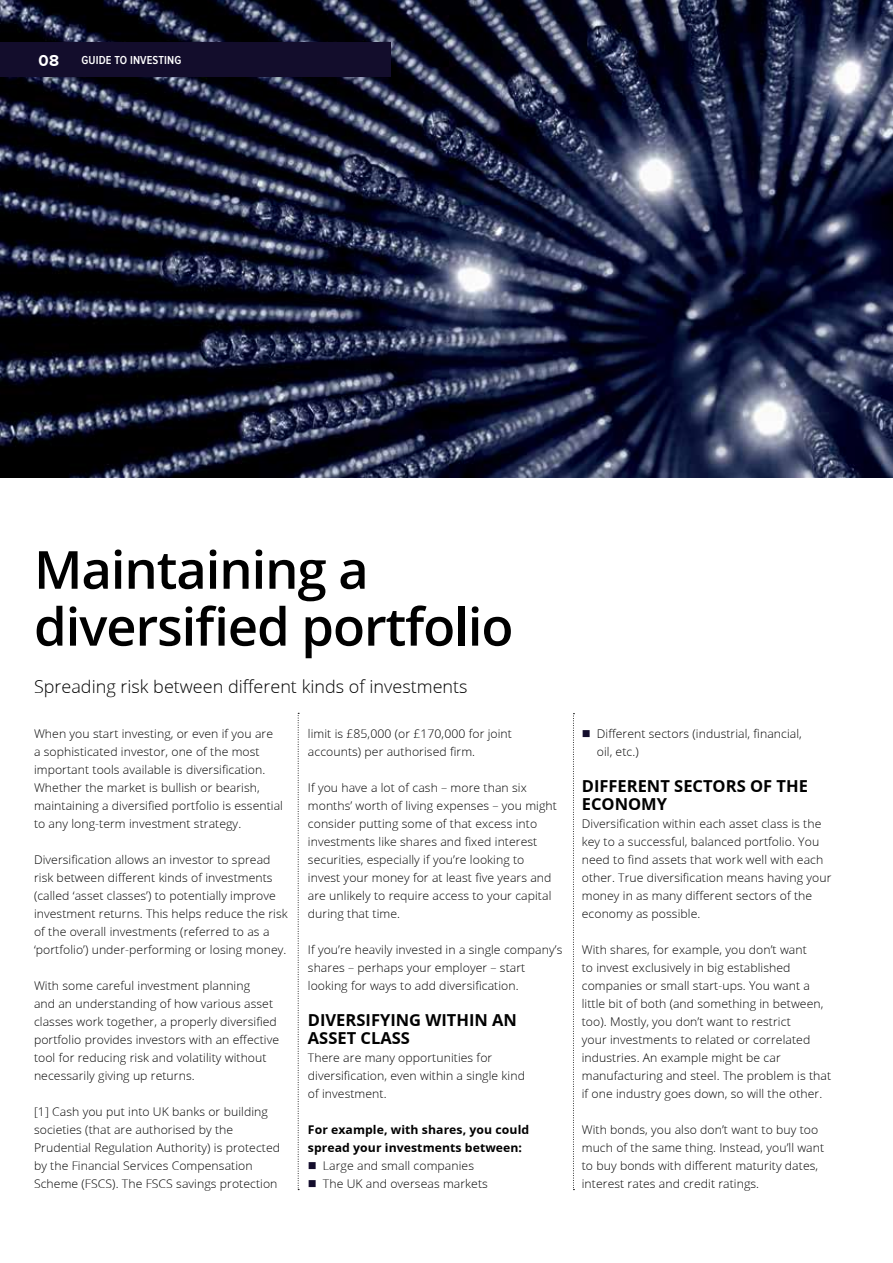
<style>
.page{position:relative;width:893px;height:1263px;background:#fff}
.page>*{position:absolute;margin:0;border:0;box-sizing:border-box;transform-origin:0 0}
.t1{font:600 52.5px/56.8px "Open Sans";letter-spacing:-.02em;color:#000}
.t2{font:300 18px "Open Sans";color:#000}
.t3{font:700 16.5px/18px "Open Sans";color:#000}
.t4{font:700 16.5px "Proxima Nova";color:#fff}
.t5{font:300 12px/18px "Open Sans";letter-spacing:.005em;color:#000}
.t6{font:700 12px/18px "Open Sans";letter-spacing:.005em;color:#000}
.t7{font:600 12px "Proxima Nova Cond";letter-spacing:.01em;color:#fff}
.s1{color:#130d2c}
</style>
<div class="page">
<img style="left:0;top:0;width:893px;height:477px">
<div style="left:0;top:42px;width:390px;height:34px;background:#130d2c"></div>
<svg style="left:298px;top:713px;width:1px;height:477px"></svg>
<svg style="left:573px;top:713px;width:1px;height:477px"></svg>
<h3 class="t4" style="left:39px;top:51px;width:22px">08</h3>
<p class="t7" style="left:82px;top:55px;width:101px">GUIDE TO INVESTING</p>
<h1 class="t1" style="left:34px;top:541px;width:481px">Maintaining a diversified portfolio</h1>
<h2 class="t2" style="left:34px;top:674px;width:435px">Spreading risk between different kinds of investments</h2>
<p class="t5" style="left:34px;top:724px;width:251px">When you start investing, or even if you are<br>a sophisticated investor, one of the most important tools available is diversification.<br>Whether the market is bullish or bearish, maintaining a diversified portfolio is essential to any long-term investment strategy.</p>
<p class="t5" style="left:34px;top:850px;width:255px">Diversification allows an investor to spread risk between different kinds of investments (called ‘asset classes’) to potentially improve investment returns. This helps reduce the risk of the overall investments (referred to as a ‘portfolio’) under-performing or losing money.</p>
<p class="t5" style="left:34px;top:976px;width:247px">With some careful investment planning<br>and an understanding of how various asset classes work together, a properly diversified portfolio provides investors with an effective tool for reducing risk and volatility without necessarily giving up returns.</p>
<p class="t5" style="left:34px;top:1102px;width:248px">[1] Cash you put into UK banks or building societies (that are authorised by the Prudential Regulation Authority) is protected by the Financial Services Compensation Scheme (FSCS). The FSCS savings protection</p>
<p class="t5" style="left:308px;top:724px;width:206px">limit is £85,000 (or £170,000 for joint accounts) per authorised firm.</p>
<p class="t5" style="left:308px;top:778px;width:250px">If you have a lot of cash – more than six months’ worth of living expenses – you might consider putting some of that excess into investments like shares and fixed interest securities, especially if you’re looking to invest your money for at least five years and are unlikely to require access to your capital during that time.</p>
<p class="t5" style="left:308px;top:940px;width:256px">If you’re heavily invested in a single company’s shares – perhaps your employer – start looking for ways to add diversification.</p>
<h3 class="t3" style="left:308px;top:1011px;width:211px">DIVERSIFYING WITHIN AN<br>ASSET CLASS</h3>
<p class="t5" style="left:308px;top:1048px;width:219px">There are many opportunities for diversification, even within a single kind of investment.</p>
<p class="t6" style="left:308px;top:1120px;width:223px">For example, with shares, you could spread your investments between:</p>
<p class="t5" style="left:308px;top:1156px;width:168px"><span class="s1">■</span> Large and small companies</p>
<p class="t5" style="left:308px;top:1174px;width:181px"><span class="s1">■</span> The UK and overseas markets</p>
<p class="t5" style="left:597px;top:724px;width:207px;text-indent:-15px"><span class="s1">■</span> Different sectors (industrial, financial, oil, etc.)</p>
<h3 class="t3" style="left:582px;top:777px;width:228px">DIFFERENT SECTORS OF THE<br>ECONOMY</h3>
<p class="t5" style="left:582px;top:814px;width:251px">Diversification within each asset class is the key to a successful, balanced portfolio. You need to find assets that work well with each other. True diversification means having your money in as many different sectors of the economy as possible.</p>
<p class="t5" style="left:582px;top:940px;width:251px">With shares, for example, you don’t want<br>to invest exclusively in big established companies or small start-ups. You want a little bit of both (and something in between, too). Mostly, you don’t want to restrict<br>your investments to related or correlated industries. An example might be car manufacturing and steel. The problem is that if one industry goes down, so will the other.</p>
<p class="t5" style="left:582px;top:1120px;width:244px">With bonds, you also don’t want to buy too much of the same thing. Instead, you’ll want to buy bonds with different maturity dates, interest rates and credit ratings.</p>
</div>
